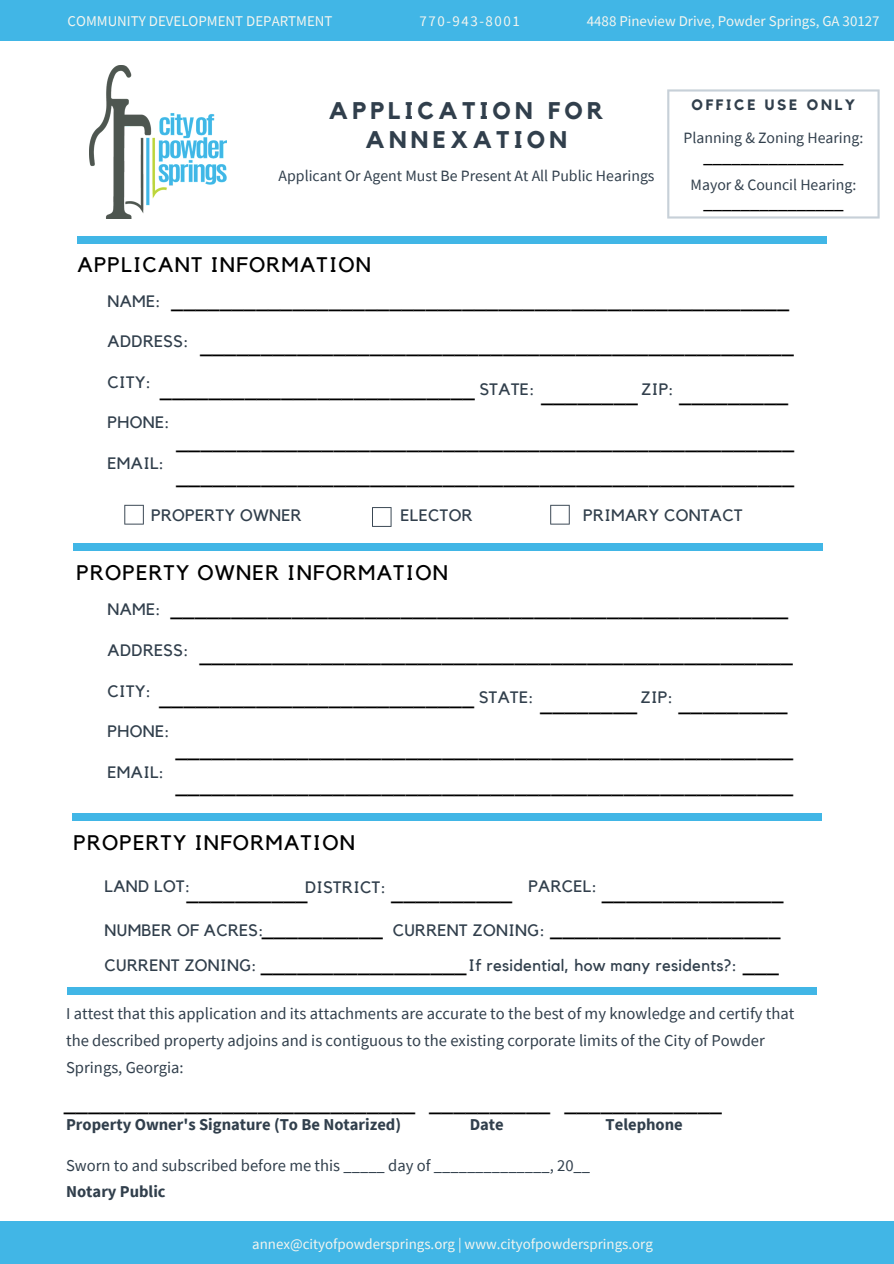
<style>
.page{position:relative;width:894px;height:1264px;background:#fff}
.page>*{position:absolute;margin:0;border:0;box-sizing:border-box;transform-origin:0 0}
.t1{font:27px/46.2px "Open Sans";color:#000;text-align:right}
.t2{font:700 24px/28.2px "Kollektif";letter-spacing:.18em;color:#313f4c;text-align:center}
.t3{font:21px "Kollektif";letter-spacing:.06em;color:#000}
.t4{font:20.85px/45.8px "Open Sans";color:#000}
.t5{font:16.5px/27px "Source Sans Pro";color:#313f4c}
.t6{font:16.5px "Kollektif";letter-spacing:.02em;color:#313f4c}
.t7{font:700 16.5px "Source Sans Pro";color:#313f4c}
.t8{font:15.75px "Source Sans Pro";color:#313f4c}
.t9{font:700 15px "Kollektif";letter-spacing:.18em;color:#313f4c}
.t10{font:14.85px "Source Sans Pro";color:#f4f5ef}
.t11{font:14.85px "Source Sans Pro";letter-spacing:.105em;color:#f4f5ef}
.s1{font-family:"Kollektif";font-size:16.5px;color:#313f4c}
.s2{font-family:"Open Sans";font-size:27px;color:#000}
</style>
<div class="page">
<div style="left:0;top:0;width:893px;height:40px;background:#41b6e6"></div>
<div style="left:77px;top:237px;width:749px;height:6px;background:#41b6e6"></div>
<div style="left:74px;top:544px;width:748px;height:6px;background:#41b6e6"></div>
<div style="left:68px;top:987px;width:748px;height:7px;background:#41b6e6"></div>
<div style="left:73px;top:813px;width:748px;height:7px;background:#41b6e6"></div>
<div style="left:0;top:1221px;width:893px;height:42px;background:#41b6e6"></div>
<img style="left:89px;top:66px;width:138px;height:153px">
<svg style="left:667px;top:89px;width:212px;height:129px"></svg>
<svg style="left:124px;top:505px;width:20px;height:19px"></svg>
<svg style="left:372px;top:507px;width:19px;height:20px"></svg>
<svg style="left:550px;top:505px;width:19px;height:19px"></svg>
<p class="t10" style="left:68px;top:12px;width:266px">COMMUNITY DEVELOPMENT DEPARTMENT</p>
<p class="t11" style="left:419px;top:12px;width:102px">770-943-8001</p>
<p class="t10" style="left:586px;top:12px;width:294px">4488 Pineview Drive, Powder Springs, GA 30127</p>
<p class="t2" style="left:329px;top:98px;width:276px">APPLICATION FOR<br>ANNEXATION</p>
<p class="t8" style="left:278px;top:165px;width:377px">Applicant Or Agent Must Be Present At All Public Hearings</p>
<p class="t9" style="left:691px;top:98px;width:165px">OFFICE USE ONLY</p>
<p class="t8" style="left:683px;top:127px;width:181px">Planning &amp; Zoning Hearing:</p>
<p class="t8" style="left:690px;top:175px;width:167px">Mayor &amp; Council Hearing:</p>
<p class="t4" style="left:703px;top:131px;width:141px">_______________ _______________</p>
<p class="t3" style="left:77px;top:255px;width:295px">APPLICANT INFORMATION</p>
<p class="t1" style="left:171px;top:273px;width:619px">___________________________________________________</p>
<p class="t6" style="left:107px;top:293px;width:55px">NAME:</p>
<p class="t6" style="left:107px;top:334px;width:82px">ADDRESS:</p>
<p class="t6" style="left:107px;top:374px;width:45px">CITY:</p>
<p class="t6" style="left:107px;top:415px;width:63px">PHONE:</p>
<p class="t6" style="left:107px;top:455px;width:58px">EMAIL:</p>
<p class="t1" style="left:200px;top:318px;width:595px">_________________________________________________</p>
<p class="t1" style="left:160px;top:362px;width:376px">__________________________ <span class="s1">STATE:</span></p>
<p class="t6" style="left:641px;top:381px;width:34px">ZIP:</p>
<p class="t1" style="left:541px;top:368px;width:98px">________</p>
<p class="t1" style="left:176px;top:368px;width:619px">_________ ___________________________________________________</p>
<p class="t1" style="left:176px;top:450px;width:619px">___________________________________________________</p>
<p class="t6" style="left:151px;top:507px;width:152px">PROPERTY OWNER</p>
<p class="t6" style="left:400px;top:507px;width:73px">ELECTOR</p>
<p class="t6" style="left:583px;top:507px;width:161px">PRIMARY CONTACT</p>
<p class="t3" style="left:77px;top:563px;width:373px">PROPERTY OWNER INFORMATION</p>
<p class="t1" style="left:170px;top:582px;width:619px">___________________________________________________</p>
<p class="t6" style="left:107px;top:602px;width:55px">NAME:</p>
<p class="t6" style="left:107px;top:642px;width:82px">ADDRESS:</p>
<p class="t6" style="left:107px;top:683px;width:45px">CITY:</p>
<p class="t6" style="left:107px;top:723px;width:63px">PHONE:</p>
<p class="t6" style="left:107px;top:764px;width:58px">EMAIL:</p>
<p class="t1" style="left:199px;top:627px;width:595px">_________________________________________________</p>
<p class="t1" style="left:159px;top:670px;width:376px">__________________________ <span class="s1">STATE:</span></p>
<p class="t6" style="left:640px;top:690px;width:34px">ZIP:</p>
<p class="t1" style="left:540px;top:676px;width:98px">________</p>
<p class="t1" style="left:175px;top:676px;width:619px">_________ ___________________________________________________</p>
<p class="t1" style="left:175px;top:758px;width:619px">___________________________________________________</p>
<p class="t3" style="left:74px;top:832px;width:283px">PROPERTY INFORMATION</p>
<p class="t1" style="left:105px;top:870px;width:680px;line-height:36.5px;text-align:left"><sup>LAND</sup> <sup>LOT:</sup>__________<sup>DISTRICT:</sup> __________ <sup>PARCEL:</sup> _______________<br><span class="s1">NUMBER OF ACRES:</span>__________ <span class="s1">CURRENT ZONING:</span> ___________________</p>
<p class="t6" style="left:105px;top:958px;width:675px">CURRENT ZONING: <span class="s2">_________________</span>If residential, how many residents?: <span class="s2">___</span></p>
<p class="t5" style="left:66px;top:1000px;width:729px">I attest that this application and its attachments are accurate to the best of my knowledge and certify that the described property adjoins and is contiguous to the existing corporate limits of the City of Powder<br>Springs, Georgia:</p>
<p class="t1" style="left:64px;top:1076px;width:488px">_____________________________ __________</p>
<p class="t1" style="left:564px;top:1076px;width:159px">_____________</p>
<p class="t7" style="left:66px;top:1113px;width:336px">Property Owner's Signature (To Be Notarized)</p>
<p class="t7" style="left:469px;top:1113px;width:36px">Date</p>
<p class="t7" style="left:605px;top:1113px;width:79px">Telephone</p>
<p class="t5" style="left:66px;top:1151px;width:525px">Sworn to and subscribed before me this _____ day of ______________, 20__</p>
<p class="t7" style="left:66px;top:1180px;width:101px">Notary Public</p>
<p class="t10" style="left:252px;top:1234px;width:402px">annex@cityofpowdersprings.org | www.cityofpowdersprings.org</p>
</div>
